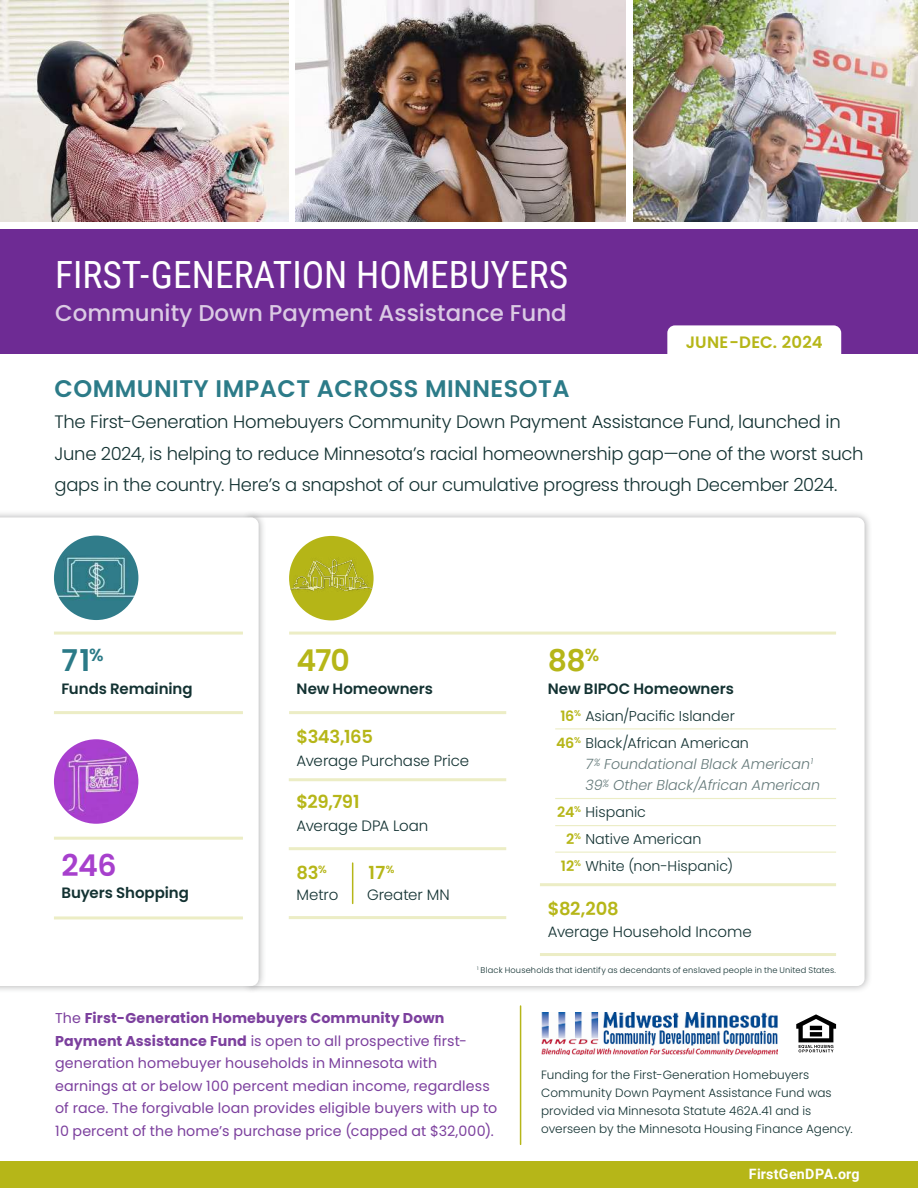
<style>
.page{position:relative;width:918px;height:1188px;background:#fff}
.page>*{position:absolute;margin:0;border:0;box-sizing:border-box;transform-origin:0 0}
.t1{font:37.5px "Roboto Condensed";color:#fff}
.t2{font:600 30px "Poppins";color:#b6b618}
.t3{font:600 30px "Poppins";color:#2b7a87}
.t4{font:600 30px "Poppins";color:#a740cd}
.t5{font:600 24px "Poppins";letter-spacing:.02em;color:#2c7b88}
.t6{font:500 22.8px "Poppins";color:#dbcae4}
.t7{font:300 18px/31.5px "Poppins";letter-spacing:-.015em;color:#133232}
.t8{font:600 18px "Poppins";letter-spacing:-.02em;color:#b6b618}
.t9{font:600 16.5px "Poppins";letter-spacing:.01em;color:#b6b618}
.t10{font:300 15px "Poppins";color:#133232}
.t11{font:600 15px "Poppins";letter-spacing:-.005em;color:#133232}
.t12{font:14.25px/22.5px "Poppins";letter-spacing:.005em;color:#7c409e}
.t13{font:300 14.25px/27px "Poppins";color:#133232}
.t14{font:italic 300 14.25px/21px "Poppins";color:#657a7a}
.t15{font:700 14.25px "Roboto";letter-spacing:.01em;color:#fff}
.t16{font:300 12px/18px "Poppins";letter-spacing:.005em;color:#133232}
.t17{font:300 8.25px "Poppins";letter-spacing:.015em;color:#133232}
.s1{font-weight:600;color:#b6b618}
.s2{font-weight:700}
</style>
<div class="page">
<div style="left:242px;top:510px;width:630px;height:484px;background:#5f6062;opacity:.5"></div>
<svg style="left:266px;top:517px;width:599px;height:469px"></svg>
<div style="left:0;top:229px;width:918px;height:125px;background:#6e2b94"></div>
<img style="left:633px;top:0;width:285px;height:222px">
<img style="left:296px;top:0;width:330px;height:222px">
<img style="left:0;top:0;width:288px;height:222px">
<div style="left:667px;top:325px;width:174px;height:43px;background:#fff;border-radius:8px"></div>
<hr style="left:289px;top:632px;width:547px;height:3px;background:#ecedc5">
<hr style="left:289px;top:711px;width:217px;height:3px;background:#ecedc5">
<hr style="left:540px;top:883px;width:296px;height:3px;background:#ecedc5">
<hr style="left:540px;top:953px;width:296px;height:3px;background:#ecedc5">
<hr style="left:289px;top:778px;width:217px;height:3px;background:#ecedc5">
<hr style="left:289px;top:847px;width:217px;height:3px;background:#ecedc5">
<hr style="left:289px;top:916px;width:217px;height:3px;background:#ecedc5">
<img style="left:289px;top:536px;width:85px;height:84px;border-radius:42px">
<div style="left:0;top:510px;width:266px;height:484px;background:#5f6062;opacity:.5"></div>
<svg style="left:0;top:517px;width:259px;height:469px"></svg>
<hr style="left:54px;top:632px;width:189px;height:3px;background:#ecedc5">
<hr style="left:54px;top:711px;width:189px;height:3px;background:#ecedc5">
<hr style="left:54px;top:916px;width:189px;height:3px;background:#ecedc5">
<hr style="left:54px;top:837px;width:189px;height:3px;background:#ecedc5">
<img style="left:54px;top:739px;width:84px;height:85px;border-radius:42px">
<img style="left:54px;top:536px;width:84px;height:84px;border-radius:42px">
<img style="left:541px;top:1012px;width:237px;height:43px">
<svg style="left:796px;top:1014px;width:40px;height:38px"></svg>
<hr style="left:810px;top:1026px;width:12px;height:4px;background:#000">
<div style="left:810px;top:1032px;width:12px;height:5px;background:#000"></div>
<hr style="left:520px;top:1006px;width:1px;height:138px;background:#b6b618">
<hr style="left:555px;top:798px;width:281px;height:1px;background:#ecedc5">
<hr style="left:555px;top:728px;width:281px;height:1px;background:#ecedc5">
<hr style="left:555px;top:825px;width:281px;height:1px;background:#ecedc5">
<hr style="left:555px;top:852px;width:281px;height:1px;background:#ecedc5">
<hr style="left:352px;top:863px;width:1px;height:40px;background:#b6b618">
<div style="left:0;top:1161px;width:918px;height:27px;background:#b6b618"></div>
<h1 class="t1" style="left:55px;top:253px;width:514px">FIRST-GENERATION HOMEBUYERS</h1>
<h3 class="t6" style="left:55px;top:304px;width:513px">Community Down Payment Assistance Fund</h3>
<p class="t9" style="left:686px;top:335px;width:139px">JUNE-DEC. 2024</p>
<h3 class="t5" style="left:55px;top:378px;width:517px">COMMUNITY IMPACT ACROSS MINNESOTA</h3>
<p class="t7" style="left:55px;top:406px;width:811px">The First-Generation Homebuyers Community Down Payment Assistance Fund, launched in<br>June 2024, is helping to reduce Minnesota’s racial homeownership gap—one of the worst such gaps in the country. Here’s a snapshot of our cumulative progress through December 2024.</p>
<h2 class="t3" style="left:61px;top:648px;width:44px">71<sup>%</sup></h2>
<p class="t11" style="left:61px;top:682px;width:133px">Funds Remaining</p>
<h2 class="t4" style="left:61px;top:852px;width:57px">246</h2>
<p class="t11" style="left:61px;top:887px;width:129px">Buyers Shopping</p>
<h2 class="t2" style="left:297px;top:648px;width:55px">470</h2>
<p class="t11" style="left:297px;top:682px;width:138px">New Homeowners</p>
<p class="t8" style="left:297px;top:729px;width:78px">$343,165</p>
<p class="t10" style="left:297px;top:752px;width:174px">Average Purchase Price</p>
<p class="t8" style="left:297px;top:794px;width:65px">$29,791</p>
<p class="t10" style="left:297px;top:817px;width:133px">Average DPA Loan</p>
<p class="t8" style="left:297px;top:864px;width:32px">83<sup>%</sup></p>
<p class="t8" style="left:368px;top:864px;width:28px">17<sup>%</sup></p>
<p class="t10" style="left:297px;top:885px;width:43px">Metro</p>
<p class="t10" style="left:367px;top:885px;width:84px">Greater MN</p>
<h2 class="t2" style="left:548px;top:648px;width:53px">88<sup>%</sup></h2>
<p class="t11" style="left:548px;top:682px;width:187px">New BIPOC Homeowners</p>
<p class="t13" style="left:556px;top:702px;width:194px"><span class="s1">16</span><sup>%</sup> Asian/Pacific Islander<br><span class="s1">46</span><sup>%</sup> Black/African American</p>
<p class="t14" style="left:585px;top:753px;width:236px">7<sup>%</sup> Foundational Black American<sup>1<br></sup>39<sup>%</sup> Other Black/African American</p>
<p class="t13" style="left:557px;top:798px;width:90px"><span class="s1">24</span><sup>%</sup> Hispanic</p>
<p class="t13" style="left:566px;top:825px;width:137px"><span class="s1">2</span><sup>%</sup> Native American</p>
<p class="t13" style="left:561px;top:852px;width:174px"><span class="s1">12</span><sup>%</sup> White (non-Hispanic)</p>
<p class="t8" style="left:548px;top:901px;width:72px">$82,208</p>
<p class="t10" style="left:548px;top:923px;width:205px">Average Household Income</p>
<p class="t17" style="left:477px;top:965px;width:360px"><sup>1</sup> Black Households that identify as decendants of enslaved people in the United States.</p>
<p class="t12" style="left:55px;top:1007px;width:444px">The <span class="s2">First-Generation Homebuyers Community Down Payment Assistance Fund</span> is open to all prospective first&shy;generation homebuyer households in Minnesota with earnings at or below 100 percent median income, regardless of race. The forgivable loan provides eligible buyers with up to 10 percent of the home’s purchase price (capped at $32,000).</p>
<p class="t16" style="left:541px;top:1066px;width:313px">Funding for the First-Generation Homebuyers Community Down Payment Assistance Fund was provided via Minnesota Statute 462A.41 and is overseen by the Minnesota Housing Finance Agency.</p>
<p class="t15" style="left:749px;top:1168px;width:112px">FirstGenDPA.org</p>
</div>
